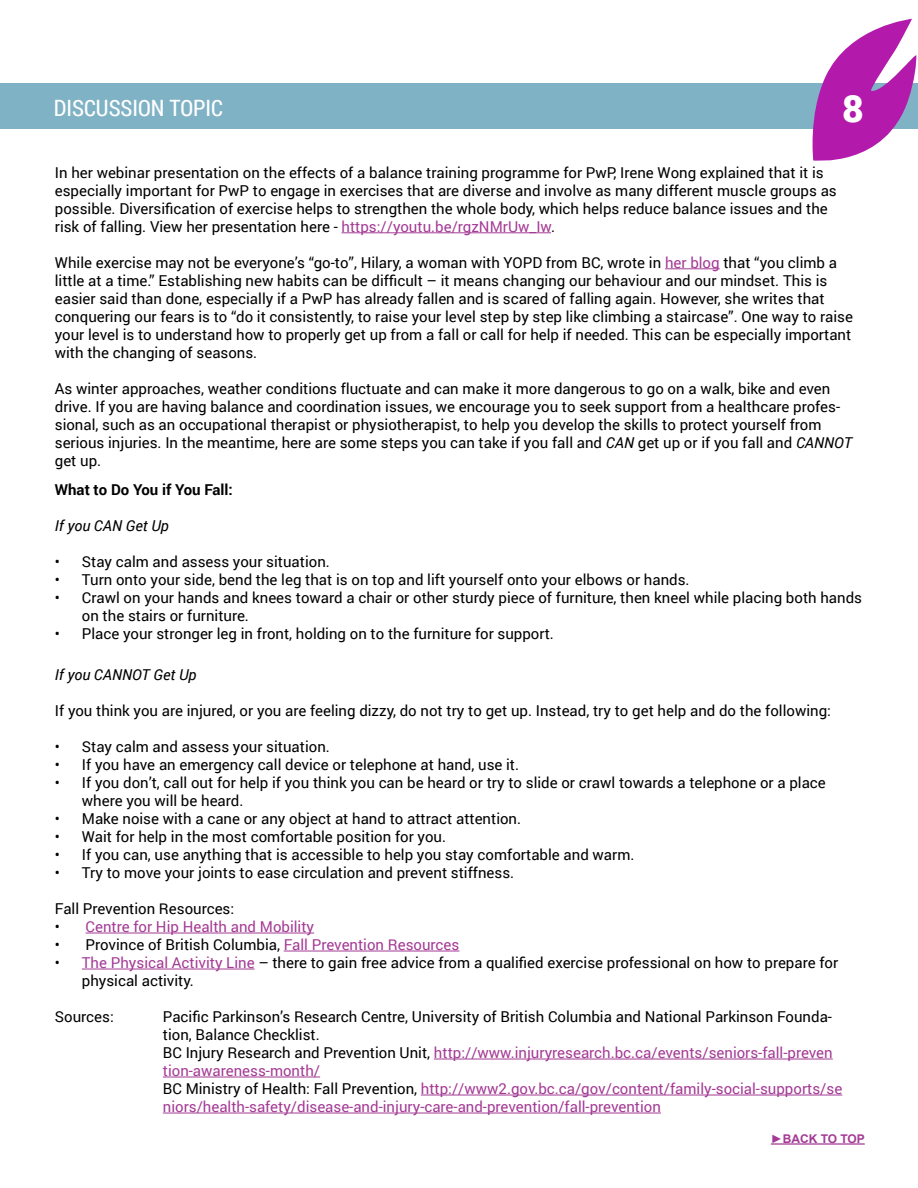
<style>
.page{position:relative;width:918px;height:1188px;background:#fff}
.page>*{position:absolute;margin:0;border:0;box-sizing:border-box;transform-origin:0 0}
.t1{font:900 37.5px "Roboto";color:#fff}
.t2{font:22.5px "Roboto Condensed";color:#fff}
.t3{font:15px/18px "Roboto";color:#000}
.t4{font:15px/18px "Roboto";color:#a43a95}
.t5{font:italic 15px "Roboto";color:#000}
.t6{font:700 15px "Roboto";color:#000}
.t7{font:700 12px "Arial";color:#a43a95}
.s1{color:#a43a95}
.s2{font-style:italic}
.s3{color:#000}
</style>
<div class="page">
<div style="left:0;top:84px;width:918px;height:45px;background:#80b2c5"></div>
<svg style="left:808px;top:19px;width:108px;height:142px"></svg>
<hr style="left:771px;top:1143px;width:94px;height:2px;background:#a43a95">
<hr style="left:86px;top:933px;width:228px;height:1px;background:#a43a95">
<hr style="left:284px;top:951px;width:175px;height:1px;background:#a43a95">
<hr style="left:82px;top:969px;width:173px;height:1px;background:#a43a95">
<hr style="left:434px;top:1059px;width:399px;height:1px;background:#a43a95">
<hr style="left:163px;top:1077px;width:157px;height:1px;background:#a43a95">
<hr style="left:421px;top:1095px;width:421px;height:1px;background:#a43a95">
<hr style="left:163px;top:1113px;width:498px;height:1px;background:#a43a95">
<hr style="left:342px;top:232px;width:209px;height:1px;background:#a43a95">
<hr style="left:665px;top:268px;width:55px;height:1px;background:#a43a95">
<h2 class="t2" style="left:54px;top:93px;width:171px">DISCUSSION TOPIC</h2>
<h1 class="t1" style="left:842px;top:83px;width:23px">8</h1>
<p class="t3" style="left:55px;top:163px;width:783px">In her webinar presentation on the effects of a balance training programme for PwP, Irene Wong explained that it is especially important for PwP to engage in exercises that are diverse and involve as many different muscle groups as possible. Diversification of exercise helps to strengthen the whole body, which helps reduce balance issues and the risk of falling. View her presentation here - <span class="s1">https://youtu.be/rgzNMrUw_Iw</span>.</p>
<p class="t3" style="left:55px;top:253px;width:800px">While exercise may not be everyone’s “go-to”, Hilary, a woman with YOPD from BC, wrote in <span class="s1">her blog</span> that “you climb a little at a time.” Establishing new habits can be difficult – it means changing our behaviour and our mindset. This is easier said than done, especially if a PwP has already fallen and is scared of falling again. However, she writes that conquering our fears is to “do it consistently, to raise your level step by step like climbing a staircase”. One way to raise your level is to understand how to properly get up from a fall or call for help if needed. This can be especially important with the changing of seasons.</p>
<p class="t3" style="left:55px;top:379px;width:799px">As winter approaches, weather conditions fluctuate and can make it more dangerous to go on a walk, bike and even drive. If you are having balance and coordination issues, we encourage you to seek support from a healthcare profes&shy;sional, such as an occupational therapist or physiotherapist, to help you develop the skills to protect yourself from serious injuries. In the meantime, here are some steps you can take if you fall and <span class="s2">CAN</span> get up or if you fall and <span class="s2">CANNOT </span>get up.</p>
<p class="t6" style="left:55px;top:479px;width:180px">What to Do You if You Fall:</p>
<p class="t5" style="left:55px;top:515px;width:116px">If you CAN Get Up</p>
<p class="t3" style="left:55px;top:552px;width:277px">• Stay calm and assess your situation.</p>
<p class="t3" style="left:55px;top:570px;width:636px">• Turn onto your side, bend the leg that is on top and lift yourself onto your elbows or hands.</p>
<p class="t3" style="left:82px;top:588px;width:782px;text-indent:-27px">• Crawl on your hands and knees toward a chair or other sturdy piece of furniture, then kneel while placing both hands on the stairs or furniture.</p>
<p class="t3" style="left:55px;top:624px;width:501px">• Place your stronger leg in front, holding on to the furniture for support.</p>
<p class="t5" style="left:55px;top:664px;width:143px">If you CANNOT Get Up</p>
<p class="t3" style="left:55px;top:701px;width:778px">If you think you are injured, or you are feeling dizzy, do not try to get up. Instead, try to get help and do the following:</p>
<p class="t3" style="left:55px;top:737px;width:277px">• Stay calm and assess your situation.</p>
<p class="t3" style="left:55px;top:755px;width:466px">• If you have an emergency call device or telephone at hand, use it.</p>
<p class="t3" style="left:82px;top:773px;width:746px;text-indent:-27px">• If you don’t, call out for help if you think you can be heard or try to slide or crawl towards a telephone or a place where you will be heard.</p>
<p class="t3" style="left:55px;top:809px;width:468px">• Make noise with a cane or any object at hand to attract attention.</p>
<p class="t3" style="left:55px;top:827px;width:393px">• Wait for help in the most comfortable position for you.</p>
<p class="t3" style="left:55px;top:845px;width:581px">• If you can, use anything that is accessible to help you stay comfortable and warm.</p>
<p class="t3" style="left:55px;top:863px;width:461px">• Try to move your joints to ease circulation and prevent stiffness.</p>
<p class="t3" style="left:55px;top:899px;width:181px">Fall Prevention Resources:</p>
<p class="t4" style="left:55px;top:917px;width:261px"><span class="s3">•</span> Centre for Hip Health and Mobility</p>
<p class="t3" style="left:55px;top:935px;width:406px">• Province of British Columbia, <span class="s1">Fall Prevention Resources</span></p>
<p class="t3" style="left:82px;top:953px;width:758px;text-indent:-27px">• <span class="s1">The Physical Activity Line</span> – there to gain free advice from a qualified exercise professional on how to prepare for physical activity.</p>
<p class="t3" style="left:55px;top:1007px;width:60px">Sources:</p>
<p class="t4" style="left:163px;top:1007px;width:681px"><span class="s3">Pacific Parkinson’s Research Centre, University of British Columbia and National Parkinson Founda&shy;tion, Balance Checklist.<br>BC Injury Research and Prevention Unit,</span> http://www.injuryresearch.bc.ca/events/seniors-fall-preven tion-awareness-month/<br><span class="s3">BC Ministry of Health: Fall Prevention,</span> http://www2.gov.bc.ca/gov/content/family-social-supports/se niors/health-safety/disease-and-injury-care-and-prevention/fall-prevention</p>
<p class="t7" style="left:771px;top:1131px;width:96px">►BACK TO TOP</p>
</div>
